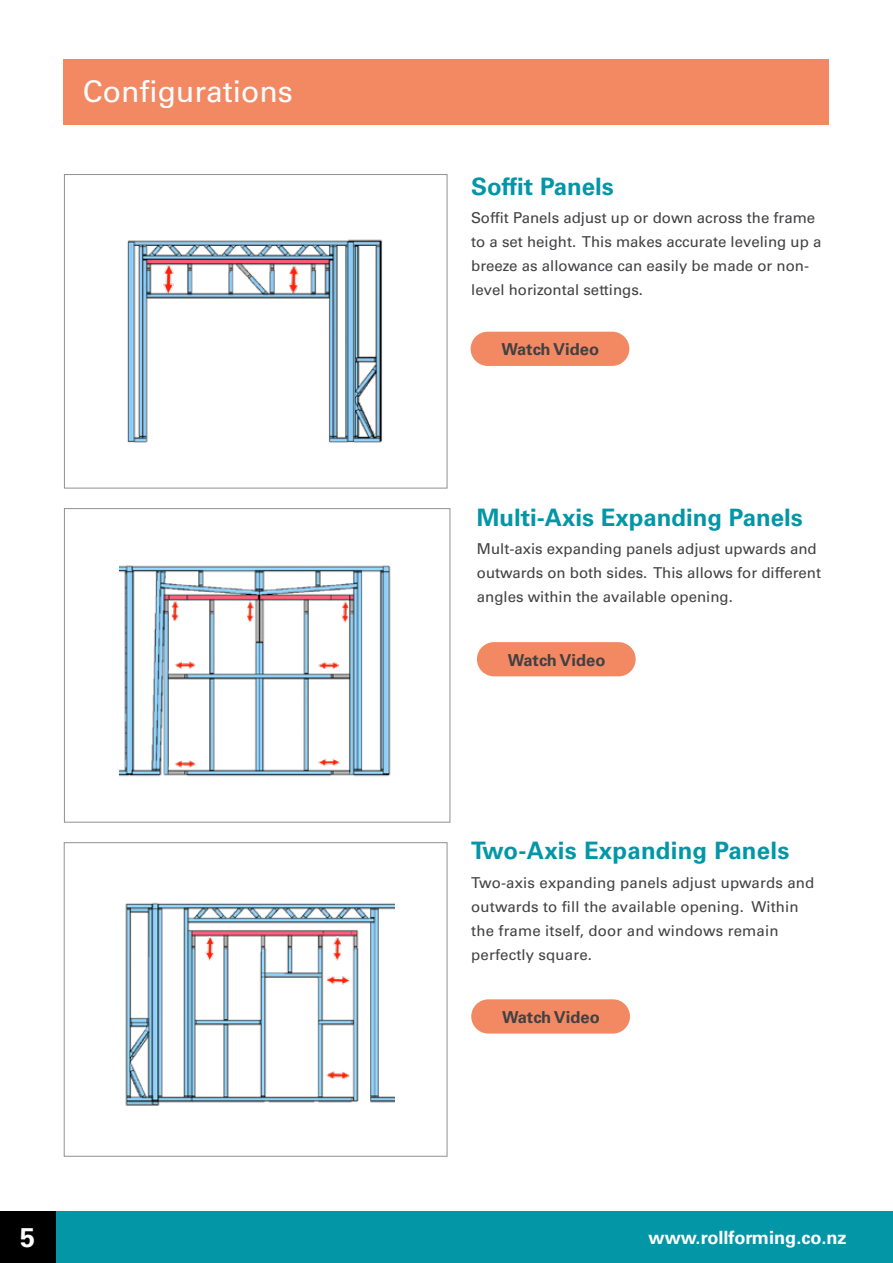
<style>
.page{position:relative;width:893px;height:1263px;background:#fff}
.page>*{position:absolute;margin:0;border:0;box-sizing:border-box;transform-origin:0 0}
.t1{font:30px "Univers LT Std";color:#fff}
.t2{font:700 27px "Univers LT Std";color:#fff}
.t3{font:700 24px "Univers LT Std";color:#0396a6}
.t4{font:700 18.3px "Univers LT Std";color:#fff}
.t5{font:700 16.5px "Univers LT Std";color:#414042}
.t6{font:15px/24px "Univers LT Std";color:#414042}
</style>
<div class="page">
<div style="left:0;top:1211px;width:893px;height:52px;background:#0396a6"></div>
<div style="left:0;top:1211px;width:55px;height:52px;background:#000"></div>
<div style="left:64px;top:60px;width:765px;height:65px;background:#f28963"></div>
<img style="left:125px;top:902px;width:269px;height:204px">
<div style="left:64px;top:842px;width:383px;height:315px;border:1px solid #8f9194"></div>
<img style="left:120px;top:565px;width:271px;height:212px">
<div style="left:64px;top:508px;width:386px;height:314px;border:1px solid #8f9194"></div>
<img style="left:127px;top:239px;width:256px;height:204px">
<div style="left:64px;top:174px;width:383px;height:314px;border:1px solid #8f9194"></div>
<div style="left:477px;top:642px;width:159px;height:34px;background:#f28963;border-radius:17px"></div>
<div style="left:471px;top:999px;width:159px;height:34px;background:#f28963;border-radius:17px"></div>
<div style="left:471px;top:332px;width:158px;height:34px;background:#f28963;border-radius:17px"></div>
<h1 class="t1" style="left:83px;top:73px;width:212px">Configurations</h1>
<h3 class="t3" style="left:471px;top:172px;width:144px">Soffit Panels</h3>
<p class="t6" style="left:471px;top:206px;width:352px">Soffit Panels adjust up or down across the frame to a set height. This makes accurate leveling up a breeze as allowance can easily be made or non&shy;level horizontal settings.</p>
<p class="t5" style="left:502px;top:340px;width:99px">Watch Video</p>
<h3 class="t3" style="left:477px;top:503px;width:327px">Multi-Axis Expanding Panels</h3>
<p class="t6" style="left:477px;top:537px;width:346px">Mult-axis expanding panels adjust upwards and outwards on both sides. This allows for different angles within the available opening.</p>
<p class="t5" style="left:508px;top:650px;width:99px">Watch Video</p>
<h3 class="t3" style="left:471px;top:837px;width:320px">Two-Axis Expanding Panels</h3>
<p class="t6" style="left:471px;top:870px;width:345px">Two-axis expanding panels adjust upwards and outwards to fill the available opening. Within the frame itself, door and windows remain perfectly square.</p>
<p class="t5" style="left:502px;top:1007px;width:99px">Watch Video</p>
<h2 class="t2" style="left:20px;top:1221px;width:17px">35</h2>
<p class="t4" style="left:648px;top:1226px;width:200px">www.rollforming.co.nz</p>
</div>
